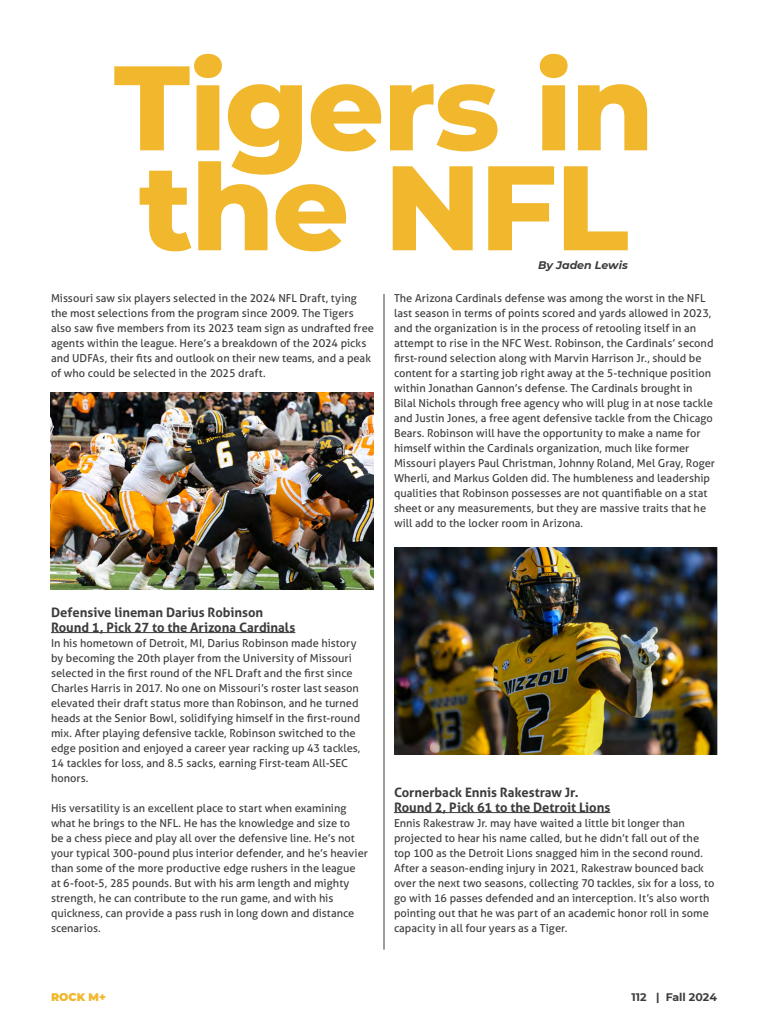
<style>
.page{position:relative;width:768px;height:1024px;background:#fff}
.page>*{position:absolute;margin:0;border:0;box-sizing:border-box;transform-origin:0 0}
.t1{font:800 120px/100px "Montserrat";letter-spacing:-.015em;color:#f1b82d}
.t2{font:700 13px/15px "Aller";color:#3c3c3b}
.t3{font:11px/15px "Aller";color:#3c3c3b}
.t4{font:700 11px "Montserrat";color:#3c3c3b}
.t5{font:italic 700 11px "Montserrat";color:#3c3c3b}
.t6{font:900 11px "Montserrat";color:#f1b82d}
</style>
<div class="page">
<img style="left:51px;top:392px;width:323px;height:198px">
<img style="left:394px;top:547px;width:323px;height:208px">
<hr style="left:51px;top:632px;width:244px;height:1px;background:#3c3c3b">
<hr style="left:394px;top:812px;width:216px;height:1px;background:#3c3c3b">
<hr style="left:384px;top:294px;width:1px;height:656px;background:#3c3c3b">
<h1 class="t1" style="left:114px;top:51px;width:542px">Tigers in the NFL</h1>
<p class="t3" style="left:51px;top:290px;width:324px">Missouri saw six players selected in the 2024 NFL Draft, tying the most selections from the program since 2009. The Tigers also saw five members from its 2023 team sign as undrafted free agents within the league. Here’s a breakdown of the 2024 picks and UDFAs, their fits and outlook on their new teams, and a peak of who could be selected in the 2025 draft.</p>
<p class="t5" style="left:538px;top:257px;width:91px">By Jaden Lewis</p>
<p class="t3" style="left:394px;top:290px;width:323px">The Arizona Cardinals defense was among the worst in the NFL last season in terms of points scored and yards allowed in 2023, and the organization is in the process of retooling itself in an attempt to rise in the NFC West. Robinson, the Cardinals’ second first-round selection along with Marvin Harrison Jr., should be content for a starting job right away at the 5-technique position within Jonathan Gannon’s defense. The Cardinals brought in Bilal Nichols through free agency who will plug in at nose tackle and Justin Jones, a free agent defensive tackle from the Chicago Bears. Robinson will have the opportunity to make a name for himself within the Cardinals organization, much like former Missouri players Paul Christman, Johnny Roland, Mel Gray, Roger Wherli, and Markus Golden did. The humbleness and leadership qualities that Robinson possesses are not quantifiable on a stat sheet or any measurements, but they are massive traits that he will add to the locker room in Arizona.</p>
<p class="t2" style="left:51px;top:605px;width:246px">Defensive lineman Darius Robinson<br>Round 1, Pick 27 to the Arizona Cardinals</p>
<p class="t3" style="left:51px;top:635px;width:311px">In his hometown of Detroit, MI, Darius Robinson made history by becoming the 20th player from the University of Missouri selected in the first round of the NFL Draft and the first since Charles Harris in 2017. No one on Missouri’s roster last season elevated their draft status more than Robinson, and he turned heads at the Senior Bowl, solidifying himself in the first-round mix. After playing defensive tackle, Robinson switched to the edge position and enjoyed a career year racking up 43 tackles, 14 tackles for loss, and 8.5 sacks, earning First-team All-SEC honors.</p>
<p class="t3" style="left:51px;top:800px;width:318px">His versatility is an excellent place to start when examining what he brings to the NFL. He has the knowledge and size to<br>be a chess piece and play all over the defensive line. He’s not your typical 300-pound plus interior defender, and he’s heavier than some of the more productive edge rushers in the league at 6-foot-5, 285 pounds. But with his arm length and mighty strength, he can contribute to the run game, and with his quickness, can provide a pass rush in long down and distance scenarios.</p>
<p class="t2" style="left:394px;top:785px;width:218px">Cornerback Ennis Rakestraw Jr.<br>Round 2, Pick 61 to the Detroit Lions</p>
<p class="t3" style="left:394px;top:815px;width:322px">Ennis Rakestraw Jr. may have waited a little bit longer than projected to hear his name called, but he didn’t fall out of the top 100 as the Detroit Lions snagged him in the second round.<br>After a season-ending injury in 2021, Rakestraw bounced back over the next two seasons, collecting 70 tackles, six for a loss, to go with 16 passes defended and an interception. It’s also worth pointing out that he was part of an academic honor roll in some capacity in all four years as a Tiger.</p>
<p class="t6" style="left:51px;top:989px;width:56px">ROCK M+</p>
<p class="t4" style="left:632px;top:989px;width:87px">112 | Fall 2024</p>
</div>
